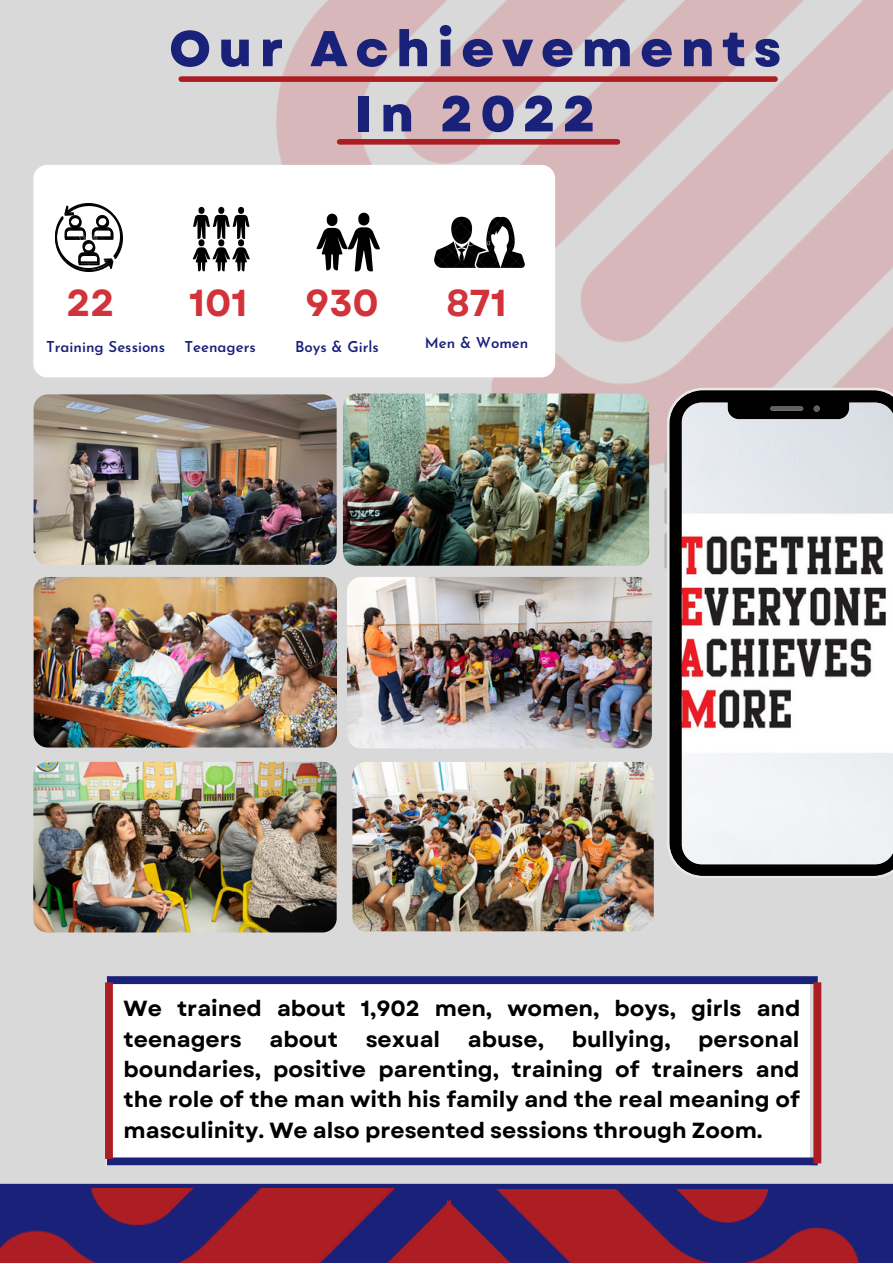
<style>
.page{position:relative;width:893px;height:1264px;background:#fff}
.page>*{position:absolute;margin:0;border:0;box-sizing:border-box;transform-origin:0 0}
.t1{font:800 50.1px/65.2px "Garet";letter-spacing:.15em;color:#192179;text-align:center}
.t2{font:700 37.5px "Garet";color:#d23239}
.t3{font:700 21.9px/30.3px "Garet";color:#000}
.t4{font:600 15px "Josefin Sans";color:#192179}
</style>
<div class="page">
<div style="left:0;top:0;width:892px;height:1262px;background:#d9d9d9"></div>
<img style="left:260px;top:0;width:632px;height:479px">
<svg style="left:664px;top:452px;width:3px;height:21px"></svg>
<svg style="left:664px;top:488px;width:3px;height:36px"></svg>
<svg style="left:664px;top:532px;width:3px;height:37px"></svg>
<svg style="left:667px;top:388px;width:225px;height:490px;background:#bfbcbe"></svg>
<div style="left:33px;top:165px;width:522px;height:212px;background:#fff;border-radius:14px"></div>
<div style="left:181px;top:76px;width:594px;height:6px;background:#ad1e24"></div>
<div style="left:339px;top:139px;width:278px;height:6px;background:#ad1e24"></div>
<svg style="left:193px;top:207px;width:57px;height:64px"></svg>
<svg style="left:316px;top:213px;width:64px;height:58px"></svg>
<img style="left:434px;top:217px;width:90px;height:50px">
<img style="left:34px;top:394px;width:302px;height:171px;border-radius:14px">
<img style="left:34px;top:577px;width:303px;height:170px;border-radius:14px">
<img style="left:33px;top:762px;width:303px;height:170px;border-radius:14px">
<img style="left:343px;top:393px;width:306px;height:172px;border-radius:14px">
<img style="left:347px;top:577px;width:304px;height:171px;border-radius:14px">
<img style="left:352px;top:762px;width:301px;height:169px;border-radius:14px">
<svg style="left:0;top:1183px;width:892px;height:6px;background:#353c87"></svg>
<img style="left:0;top:1188px;width:450px;height:74px">
<img style="left:447px;top:1189px;width:445px;height:73px">
<img style="left:55px;top:204px;width:67px;height:66px">
<div style="left:113px;top:984px;width:696px;height:173px;background:#fff"></div>
<div style="left:107px;top:976px;width:710px;height:8px;background:#192179"></div>
<div style="left:107px;top:1157px;width:710px;height:8px;background:#192179"></div>
<div style="left:105px;top:982px;width:8px;height:176px;background:#ad1e24"></div>
<div style="left:813px;top:982px;width:8px;height:181px;background:#ad1e24"></div>
<h1 class="t1" style="left:169px;top:16px;width:613px">Our Achievements<br>In 2022</h1>
<h2 class="t2" style="left:66px;top:276px;width:50px">22</h2>
<p class="t4" style="left:46px;top:341px;width:121px">Training Sessions</p>
<h2 class="t2" style="left:189px;top:276px;width:60px">101</h2>
<p class="t4" style="left:184px;top:341px;width:73px">Teenagers</p>
<h2 class="t2" style="left:305px;top:276px;width:75px">930</h2>
<p class="t4" style="left:295px;top:341px;width:85px">Boys &amp; Girls</p>
<h2 class="t2" style="left:446px;top:276px;width:62px">871</h2>
<p class="t4" style="left:425px;top:337px;width:105px">Men &amp; Women</p>
<p class="t3" style="left:124px;top:993px;width:678px">We trained about 1,902 men, women, boys, girls and teenagers</p>
<p class="t3" style="left:269px;top:1023px;width:70px">about</p>
<p class="t3" style="left:365px;top:1023px;width:76px">sexual</p>
<p class="t3" style="left:468px;top:1023px;width:78px">abuse,</p>
<p class="t3" style="left:571px;top:1023px;width:100px">bullying,</p>
<p class="t3" style="left:124px;top:1023px;width:677px;text-align:justify;text-indent:574px">personal boundaries, positive parenting, training of trainers and the role of the man with his family and the real meaning of masculinity. We also presented sessions through Zoom.</p>
</div>
